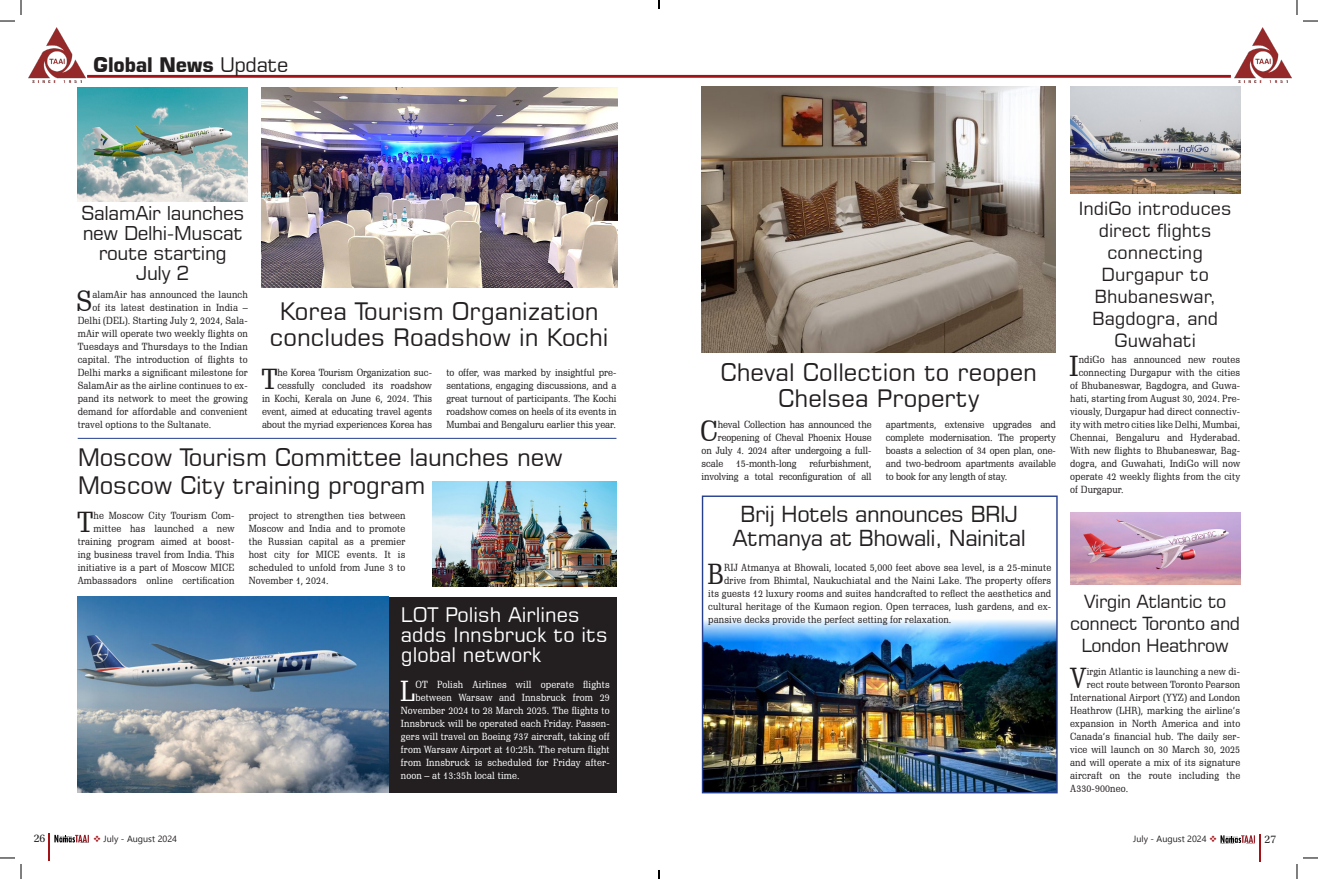
<style>
.page{position:relative;width:1318px;height:879px;background:#fff}
.page>*{position:absolute;margin:0;border:0;box-sizing:border-box;transform-origin:0 0}
.body1{font:28.2px "Schadow BT";color:#231f20}
.body1-2{font:28.2px "Schadow BT";color:#fff}
.Heading{font:24px/26px "Square 721 BT";color:#231f20;text-align:center}
.Heading-2{font:22px/24px "Square 721 BT";letter-spacing:-.025em;color:#231f20;text-align:center}
.Heading-3{font:20px/20px "Square 721 BT";color:#fff}
.t1{font:700 20px "Square 721 BT";letter-spacing:-.02em;color:#231f20}
.Heading-4{font:19px/20px "Square 721 BT";letter-spacing:-.02em;color:#231f20;text-align:center}
.Heading-5{font:18px/22px "Square 721 BT";color:#231f20;text-align:center}
.Heading-6{font:18px/22px "Square 721 BT";letter-spacing:-.025em;color:#231f20;text-align:center}
.t2{font:11.6px "Utopia Std";color:#231f20}
.body1-3{font:10px/13px "Schadow BT";letter-spacing:.01em;color:#231f20;text-align:justify}
.body1-4{font:10px "Schadow BT";letter-spacing:.01em;color:#fff}
.body1-5{font:10px/13px "Schadow BT";letter-spacing:-.01em;color:#231f20;text-align:right}
.t3{font:9px "Segoe UI Symbol";color:#231f20}
.t4{font:9px "Wingdings";color:#a21217}
.s1{font-weight:400}
.s2{color:#231f20}
</style>
<div class="page">
<hr style="left:87px;top:75px;width:572px;height:3px;background:#a21217">
<hr style="left:659px;top:75px;width:572px;height:3px;background:#a21217">
<svg style="left:54px;top:834px;width:35px;height:8px"></svg>
<hr style="left:1259px;top:833px;width:2px;height:28px;background:#a21217">
<img style="left:28px;top:28px;width:58px;height:55px">
<img style="left:1234px;top:28px;width:57px;height:54px">
<hr style="left:48px;top:833px;width:2px;height:27px;background:#a21217">
<img style="left:704px;top:620px;width:351px;height:171px">
<div style="left:702px;top:495px;width:355px;height:298px;border:1px solid #253f8e"></div>
<div style="left:78px;top:596px;width:538px;height:196px;background:#231f20"></div>
<img style="left:78px;top:596px;width:310px;height:196px">
<img style="left:432px;top:481px;width:184px;height:105px">
<img style="left:78px;top:88px;width:170px;height:113px">
<hr style="left:78px;top:438px;width:538px;height:1px;background:#253f8e">
<img style="left:261px;top:88px;width:356px;height:199px">
<img style="left:701px;top:86px;width:355px;height:267px">
<img style="left:1070px;top:86px;width:170px;height:107px">
<img style="left:1070px;top:512px;width:170px;height:72px">
<svg style="left:1303px;top:20px;width:15px;height:2px"></svg>
<svg style="left:1303px;top:857px;width:15px;height:1px"></svg>
<svg style="left:0;top:0;width:22px;height:22px"></svg>
<svg style="left:0;top:857px;width:22px;height:21px"></svg>
<svg style="left:1296px;top:0;width:1px;height:15px"></svg>
<svg style="left:1296px;top:864px;width:1px;height:14px"></svg>
<svg style="left:658px;top:0;width:2px;height:9px"></svg>
<svg style="left:658px;top:870px;width:2px;height:8px"></svg>
<svg style="left:1220px;top:835px;width:35px;height:7px"></svg>
<p class="t1" style="left:93px;top:53px;width:197px">Global News <span class="s1">Update</span></p>
<p class="t2" style="left:34px;top:831px;width:13px">26</p>
<p class="Heading-4" style="left:81px;top:203px;width:165px">SalamAir launches new Delhi-Muscat route starting<br>July 2</p>
<p class="body1" style="left:76px;top:283px;width:18px">S</p>
<p class="body1-3" style="left:93px;top:287px;width:157px">alamAir has announced the launch</p>
<p class="body1-3" style="left:93px;top:300px;width:157px">of its latest destination in India –</p>
<p class="body1-3" style="left:78px;top:313px;width:172px">Delhi (DEL). Starting July 2, 2024, Sala-</p>
<p class="body1-3" style="left:78px;top:326px;width:172px">mAir will operate two weekly flights on</p>
<p class="body1-3" style="left:78px;top:339px;width:172px">Tuesdays and Thursdays to the Indian</p>
<p class="body1-3" style="left:78px;top:352px;width:172px">capital. The introduction of flights to</p>
<p class="body1-3" style="left:78px;top:365px;width:172px">Delhi marks a significant milestone for</p>
<p class="body1-3" style="left:78px;top:378px;width:172px">SalamAir as the airline continues to ex-</p>
<p class="body1-3" style="left:78px;top:391px;width:172px">pand its network to meet the growing</p>
<p class="body1-3" style="left:78px;top:404px;width:172px">demand for affordable and convenient</p>
<p class="body1-3" style="left:78px;top:417px;width:135px">travel options to the Sultanate.</p>
<p class="Heading" style="left:270px;top:298px;width:340px">Korea Tourism Organization concludes Roadshow in Kochi</p>
<p class="body1-3" style="left:262px;top:365px;width:172px;text-align:right">he Korea Tourism Organization suc&shy;cessfully concluded its roadshow<br>in Kochi, Kerala on June 6, 2024. This event, aimed at educating travel agents about the myriad experiences Korea has</p>
<p class="body1-3" style="left:446px;top:365px;width:172px">to offer, was marked by insightful pre&shy;sentations, engaging discussions, and a great turnout of participants. The Kochi roadshow comes on heels of its events in Mumbai and Bengaluru earlier this year.</p>
<p class="body1" style="left:261px;top:361px;width:18px">T</p>
<p class="Heading" style="left:78px;top:442px;width:486px;line-height:28px;text-align:left">Moscow Tourism Committee launches new<br>Moscow City training program</p>
<p class="body1-3" style="left:78px;top:508px;width:158px;text-align:right">he Moscow City Tourism Com&shy;mittee has launched a new training program aimed at boost&shy;ing business travel from India. This initiative is a part of Moscow MICE<br>Ambassadors online certification</p>
<p class="body1-3" style="left:249px;top:508px;width:158px">project to strengthen ties between Moscow and India and to promote the Russian capital as a premier host city for MICE events. It is scheduled to unfold from June 3 to November 1, 2024.</p>
<p class="body1" style="left:77px;top:504px;width:18px">T</p>
<p class="Heading-3" style="left:401px;top:604px;width:208px">LOT Polish Airlines adds Innsbruck to its global network</p>
<p class="body1-2" style="left:400px;top:673px;width:17px">L</p>
<p class="body1-4" style="left:415px;top:678px;width:196px">OT Polish Airlines will operate flights</p>
<p class="body1-4" style="left:415px;top:691px;width:196px">between Warsaw and Innsbruck from 29</p>
<p class="body1-4" style="left:401px;top:704px;width:210px">November 2024 to 28 March 2025. The flights to</p>
<p class="body1-4" style="left:401px;top:717px;width:210px">Innsbruck will be operated each Friday. Passen-</p>
<p class="body1-4" style="left:401px;top:730px;width:210px">gers will travel on Boeing 737 aircraft, taking off</p>
<p class="body1-4" style="left:401px;top:743px;width:210px">from Warsaw Airport at 10:25h. The return flight</p>
<p class="body1-4" style="left:401px;top:756px;width:210px">from Innsbruck is scheduled for Friday after-</p>
<p class="body1-4" style="left:401px;top:769px;width:120px">noon – at 13:35h local time.</p>
<p class="Heading" style="left:720px;top:358px;width:318px">Cheval Collection to reopen<br>Chelsea Property</p>
<p class="body1" style="left:700px;top:413px;width:19px">C</p>
<p class="body1-5" style="left:718px;top:417px;width:155px">heval Collection has announced the</p>
<p class="body1-5" style="left:718px;top:430px;width:155px">reopening of Cheval Phoenix House</p>
<p class="body1-5" style="left:701px;top:443px;width:172px">on July 4. 2024 after undergoing a full-</p>
<p class="body1-3" style="left:701px;top:456px;width:23px">scale</p>
<p class="body1-5" style="left:736px;top:456px;width:62px">15-month-long</p>
<p class="body1-5" style="left:701px;top:456px;width:172px">refurbishment,<br>involving a total reconfiguration of all</p>
<p class="body1-3" style="left:886px;top:417px;width:172px">apartments, extensive upgrades and complete modernisation. The property boasts a selection of 34 open plan, one&shy;and two-bedroom apartments available to book for any length of stay.</p>
<p class="Heading-2" style="left:732px;top:502px;width:295px">Brij Hotels announces BRIJ<br>Atmanya at Bhowali, Nainital</p>
<p class="body1" style="left:707px;top:556px;width:18px">B</p>
<p class="body1-3" style="left:724px;top:560px;width:329px">RIJ Atmanya at Bhowali, located 5,000 feet above sea level, is a 25-minute</p>
<p class="body1-3" style="left:724px;top:573px;width:329px">drive from Bhimtal, Naukuchiatal and the Naini Lake. The property offers</p>
<p class="body1-3" style="left:708px;top:586px;width:344px">its guests 12 luxury rooms and suites handcrafted to reflect the aesthetics and</p>
<p class="body1-3" style="left:708px;top:599px;width:344px">cultural heritage of the Kumaon region. Open terraces, lush gardens, and ex-</p>
<p class="body1-3" style="left:708px;top:612px;width:245px">pansive decks provide the perfect setting for relaxation.</p>
<p class="Heading-5" style="left:1079px;top:197px;width:154px">IndiGo introduces direct flights connecting<br>Durgapur to<br>Bhubaneswar,<br>Bagdogra, and<br>Guwahati</p>
<p class="body1" style="left:1069px;top:348px;width:10px">I</p>
<p class="body1-3" style="left:1078px;top:352px;width:163px">ndiGo has announced new routes</p>
<p class="body1-3" style="left:1078px;top:365px;width:163px">connecting Durgapur with the cities</p>
<p class="body1-3" style="left:1070px;top:378px;width:172px">of Bhubaneswar, Bagdogra, and Guwa-</p>
<p class="body1-3" style="left:1070px;top:391px;width:172px">hati, starting from August 30, 2024. Pre-</p>
<p class="body1-3" style="left:1070px;top:404px;width:172px">viously, Durgapur had direct connectiv-</p>
<p class="body1-3" style="left:1070px;top:417px;width:172px">ity with metro cities like Delhi, Mumbai,</p>
<p class="body1-3" style="left:1070px;top:430px;width:172px">Chennai, Bengaluru and Hyderabad.</p>
<p class="body1-3" style="left:1070px;top:443px;width:172px">With new flights to Bhubaneswar, Bag-</p>
<p class="body1-3" style="left:1070px;top:456px;width:172px">dogra, and Guwahati, IndiGo will now</p>
<p class="body1-3" style="left:1070px;top:469px;width:172px">operate 42 weekly flights from the city</p>
<p class="body1-3" style="left:1070px;top:482px;width:55px">of Durgapur.</p>
<p class="Heading-6" style="left:1070px;top:590px;width:172px">Virgin Atlantic to connect Toronto and<br>London Heathrow</p>
<p class="body1" style="left:1070px;top:660px;width:18px">V</p>
<p class="body1-3" style="left:1086px;top:664px;width:155px">irgin Atlantic is launching a new di-</p>
<p class="body1-3" style="left:1086px;top:677px;width:155px">rect route between Toronto Pearson</p>
<p class="body1-3" style="left:1070px;top:690px;width:172px">International Airport (YYZ) and London</p>
<p class="body1-3" style="left:1070px;top:703px;width:172px">Heathrow (LHR), marking the airline’s</p>
<p class="body1-3" style="left:1070px;top:716px;width:172px">expansion in North America and into</p>
<p class="body1-3" style="left:1070px;top:729px;width:172px">Canada’s financial hub. The daily ser-</p>
<p class="body1-3" style="left:1070px;top:742px;width:172px">vice will launch on 30 March 30, 2025</p>
<p class="body1-3" style="left:1070px;top:755px;width:172px">and will operate a mix of its signature</p>
<p class="body1-3" style="left:1070px;top:768px;width:172px">aircraft on the route including the</p>
<p class="body1-3" style="left:1070px;top:781px;width:60px">A330-900neo.</p>
<p class="t4" style="left:93px;top:833px;width:22px">❖ <span class="s2">◆●</span></p>
<p class="t3" style="left:133px;top:833px;width:24px">◆ ◆▲▼</p>
<p class="t3" style="left:1162px;top:833px;width:24px">◆ ◆▲▼</p>
<p class="t2" style="left:1264px;top:832px;width:13px">27</p>
</div>
